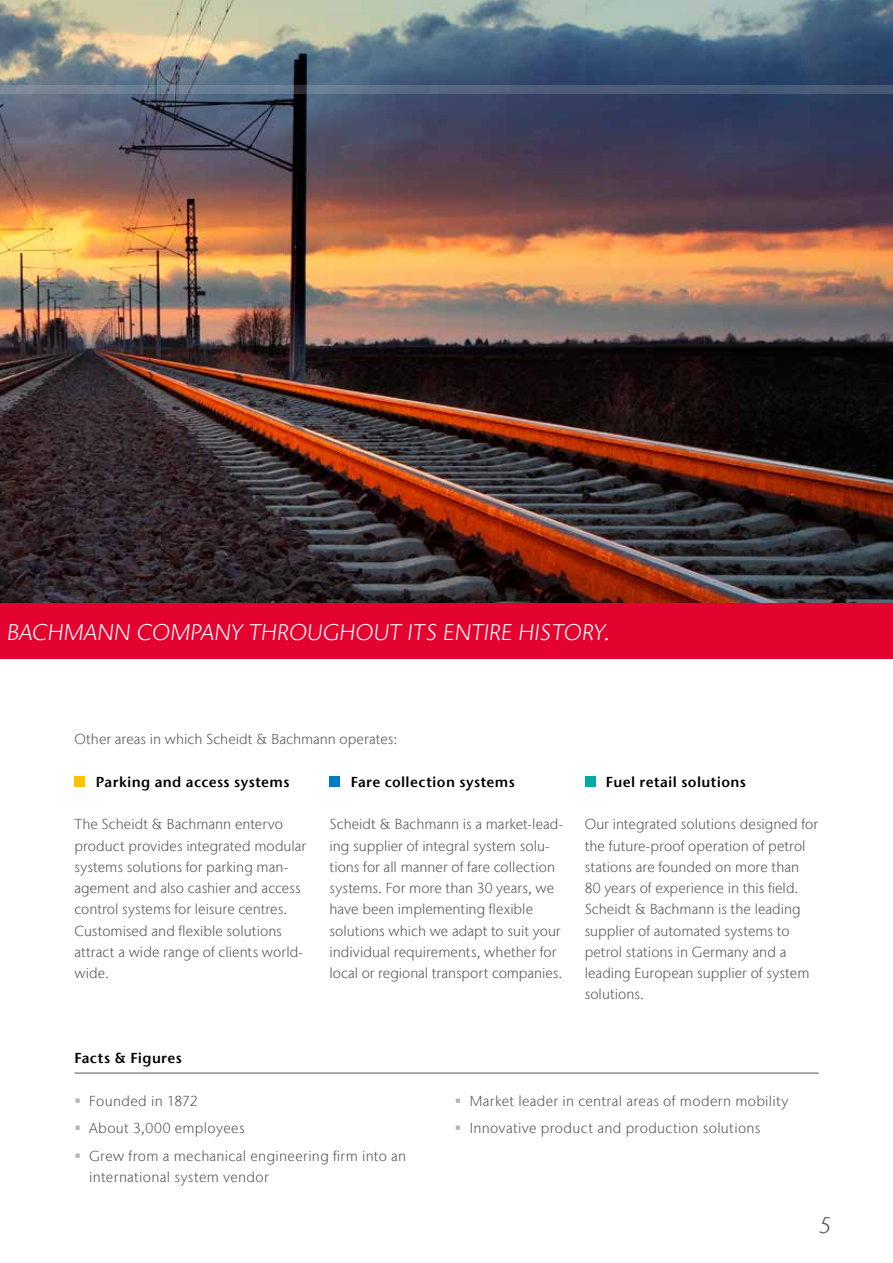
<style>
.page{position:relative;width:893px;height:1263px;background:#fff}
.page>*{position:absolute;margin:0;border:0;box-sizing:border-box;transform-origin:0 0}
.t1{font:300 22.5px "Stone Sans IIITC Com";color:#fff}
.t2{font:300 22.5px "Stone Sans IIITC Com";color:#52575e}
.t3{font:300 14.4px/21.3px "Stone Sans IIITC Com";letter-spacing:.005em;color:#575756}
.t4{font:300 14.4px/27.6px "Stone Sans IIITC Com";letter-spacing:.025em;color:#575756}
.t5{font:14.4px "ITC Stone Sans Com Semi";letter-spacing:.025em;color:#000}
</style>
<div class="page">
<img style="left:0;top:0;width:893px;height:604px">
<div style="left:0;top:604px;width:893px;height:55px;background:#e4032e"></div>
<div style="left:74px;top:776px;width:11px;height:11px;background:#fdc300"></div>
<div style="left:330px;top:776px;width:10px;height:11px;background:#007bc4"></div>
<div style="left:585px;top:776px;width:10px;height:11px;background:#00aba5"></div>
<hr style="left:74px;top:1073px;width:745px;height:1px;background:#52575e">
<svg style="left:0;top:85px;width:893px;height:9px;background:#5a6b84"></svg>
<h1 class="t1" style="left:6px;top:619px;width:608px">BACHMANN COMPANY THROUGHOUT ITS ENTIRE HISTORY.</h1>
<p class="t3" style="left:74px;top:728px;width:324px">Other areas in which Scheidt &amp; Bachmann operates:</p>
<p class="t5" style="left:96px;top:773px;width:195px">Parking and access systems</p>
<p class="t3" style="left:74px;top:813px;width:233px">The Scheidt &amp; Bachmann entervo product provides integrated modular systems solutions for parking man&shy;agement and also cashier and access control systems for leisure centres.<br>Customised and flexible solutions attract a wide range of clients world&shy;wide.</p>
<p class="t5" style="left:351px;top:773px;width:166px">Fare collection systems</p>
<p class="t3" style="left:330px;top:813px;width:235px">Scheidt &amp; Bachmann is a market-lead&shy;ing supplier of integral system solu&shy;tions for all manner of fare collection systems. For more than 30 years, we have been implementing flexible solutions which we adapt to suit your individual requirements, whether for local or regional transport companies.</p>
<p class="t5" style="left:606px;top:773px;width:142px">Fuel retail solutions</p>
<p class="t3" style="left:585px;top:813px;width:235px">Our integrated solutions designed for the future-proof operation of petrol stations are founded on more than<br>80 years of experience in this field.<br>Scheidt &amp; Bachmann is the leading supplier of automated systems to petrol stations in Germany and a leading European supplier of system solutions.</p>
<p class="t5" style="left:74px;top:1049px;width:109px">Facts &amp; Figures</p>
<p class="t4" style="left:89px;top:1087px;width:318px">Founded in 1872<br>About 3,000 employees<br>Grew from a mechanical engineering firm into an</p>
<p class="t3" style="left:89px;top:1166px;width:181px">international system vendor</p>
<p class="t4" style="left:470px;top:1087px;width:320px">Market leader in central areas of modern mobility<br>Innovative product and production solutions</p>
<h1 class="t2" style="left:819px;top:1211px;width:17px">5</h1>
</div>
